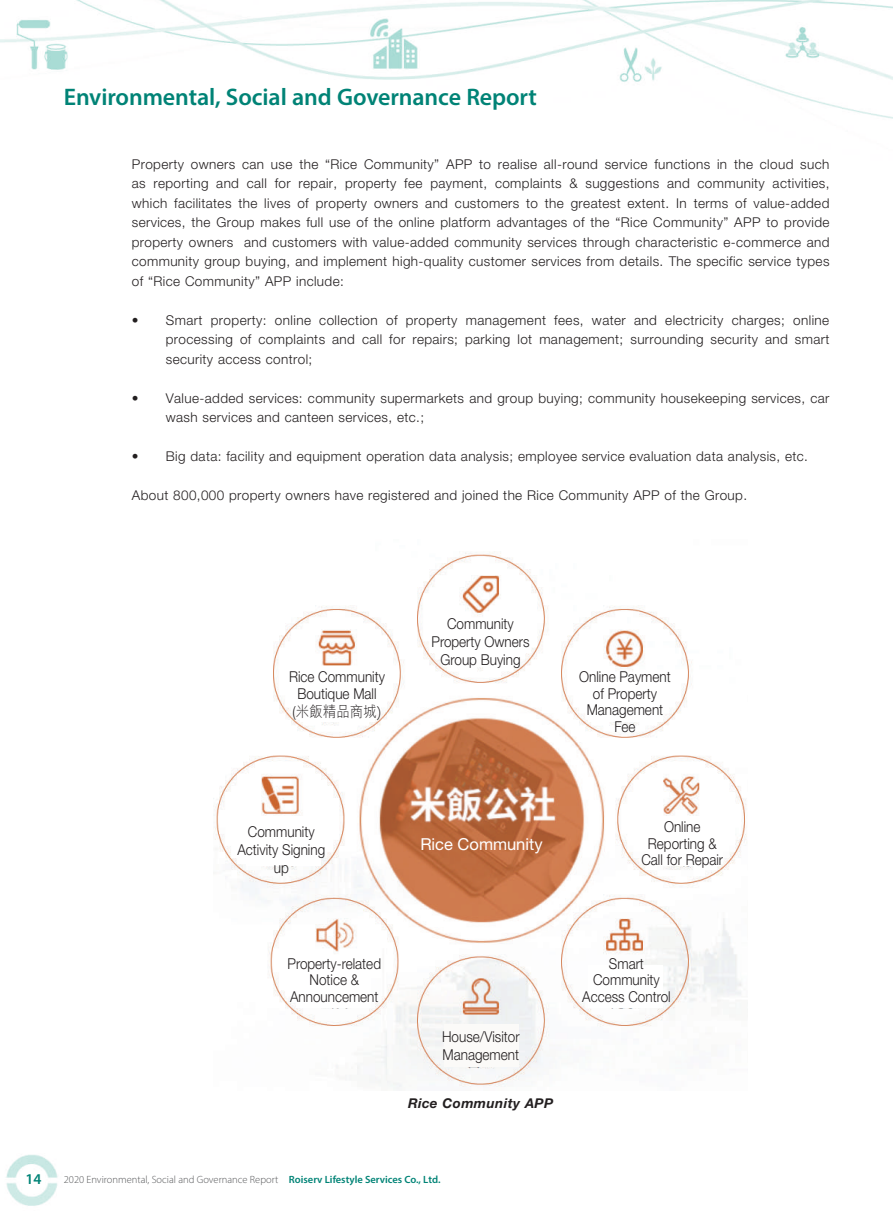
<style>
.page{position:relative;width:893px;height:1212px;background:#fff}
.page>*{position:absolute;margin:0;border:0;box-sizing:border-box;transform-origin:0 0}
.t1{font:600 24px "Myriad Pro";letter-spacing:-.005em;color:#008376}
.t2{font:16.5px "Helvetica Neue LT Std";color:#fff}
.t3{font:300 15px/16.5px "Helvetica Neue LT Std";color:#231f20;text-align:center;scale:.9 1}
.t4{font:15px "M Hei HK Light E Ten B5 H";color:#231f20;scale:.9 1}
.t5{font:600 15px "Myriad Pro";color:#008376}
.t6{font:300 13.5px/19.5px "Helvetica Neue LT Std";letter-spacing:.03em;color:#231f20;text-align:justify}
.t7{font:italic 700 13.5px "Helvetica Neue LT Std";letter-spacing:.03em;color:#231f20}
.t8{font:300 10.5px "Myriad Pro";color:#57585a}
.s1{font-family:"Helvetica Neue LT Std";font-weight:300}
.s2{font-weight:600;color:#008376}
</style>
<div class="page">
<img style="left:0;top:0;width:893px;height:1206px">
<img style="left:213px;top:540px;width:535px;height:551px">
<div style="left:588px;top:679px;width:75px;height:42px;background:#fff"></div>
<div style="left:646px;top:823px;width:75px;height:43px;background:#fff"></div>
<div style="left:588px;top:965px;width:75px;height:43px;background:#fff"></div>
<div style="left:444px;top:1024px;width:75px;height:43px;background:#fbfaf8"></div>
<div style="left:296px;top:965px;width:75px;height:43px;background:#fff"></div>
<div style="left:246px;top:823px;width:75px;height:43px;background:#fff"></div>
<div style="left:301px;top:679px;width:74px;height:42px;background:#fff"></div>
<div style="left:443px;top:624px;width:75px;height:43px;background:#fff"></div>
<img style="left:352px;top:690px;width:259px;height:260px;border-radius:130px">
<h1 class="t1" style="left:64px;top:82px;width:475px">Environmental, Social and Governance Report</h1>
<p class="t6" style="left:132px;top:154px;width:699px">Property owners can use the “Rice Community” APP to realise all-round service functions in the cloud such as reporting and call for repair, property fee payment, complaints &amp; suggestions and community activities, which facilitates the lives of property owners and customers to the greatest extent. In terms of value-added services, the Group makes full use of the online platform advantages of the “Rice Community” APP to provide property owners and customers with value-added community services through characteristic e-commerce and community group buying, and implement high-quality customer services from details. The specific service types of “Rice Community” APP include:</p>
<p class="t6" style="left:166px;top:310px;width:665px;text-indent:-34px">• Smart property: online collection of property management fees, water and electricity charges; online processing of complaints and call for repairs; parking lot management; surrounding security and smart security access control;</p>
<p class="t6" style="left:166px;top:388px;width:665px;text-indent:-34px">• Value-added services: community supermarkets and group buying; community housekeeping services, car wash services and canteen services, etc.;</p>
<p class="t6" style="left:132px;top:446px;width:678px">• Big data: facility and equipment operation data analysis; employee service evaluation data analysis, etc.</p>
<p class="t6" style="left:132px;top:485px;width:617px">About 800,000 property owners have registered and joined the Rice Community APP of the Group.</p>
<p class="t3" style="left:289px;top:668px;width:108px">Rice Community<br>Boutique Mall</p>
<p class="t4" style="left:293px;top:703px;width:100px"><span class="s1">(</span>米飯精品商城)</p>
<p class="t3" style="left:431px;top:614px;width:110px;line-height:18px">Community<br>Property Owners<br>Group Buying</p>
<p class="t3" style="left:579px;top:668px;width:103px">Online Payment of Property<br>Management<br>Fee</p>
<p class="t3" style="left:237px;top:822px;width:99px;line-height:18px">Community<br>Activity Signing up</p>
<p class="t2" style="left:420px;top:834px;width:124px">Rice Community</p>
<p class="t3" style="left:641px;top:818px;width:92px">Online<br>Reporting &amp;<br>Call for Repair</p>
<p class="t3" style="left:288px;top:955px;width:105px">Property-related<br>Notice &amp;<br>Announcement</p>
<p class="t3" style="left:442px;top:1027px;width:88px;line-height:18px;text-align:left">House/Visitor<br>Management</p>
<p class="t7" style="left:408px;top:1095px;width:146px">Rice Community APP</p>
<p class="t5" style="left:25px;top:1170px;width:18px">14</p>
<p class="t8" style="left:64px;top:1173px;width:378px">2020 Environmental, Social and Governance Report <span class="s2">Roiserv Lifestyle Services Co., Ltd.</span></p>
<p class="t3" style="left:582px;top:955px;width:100px">Smart<br>Community<br>Access Control</p>
</div>
